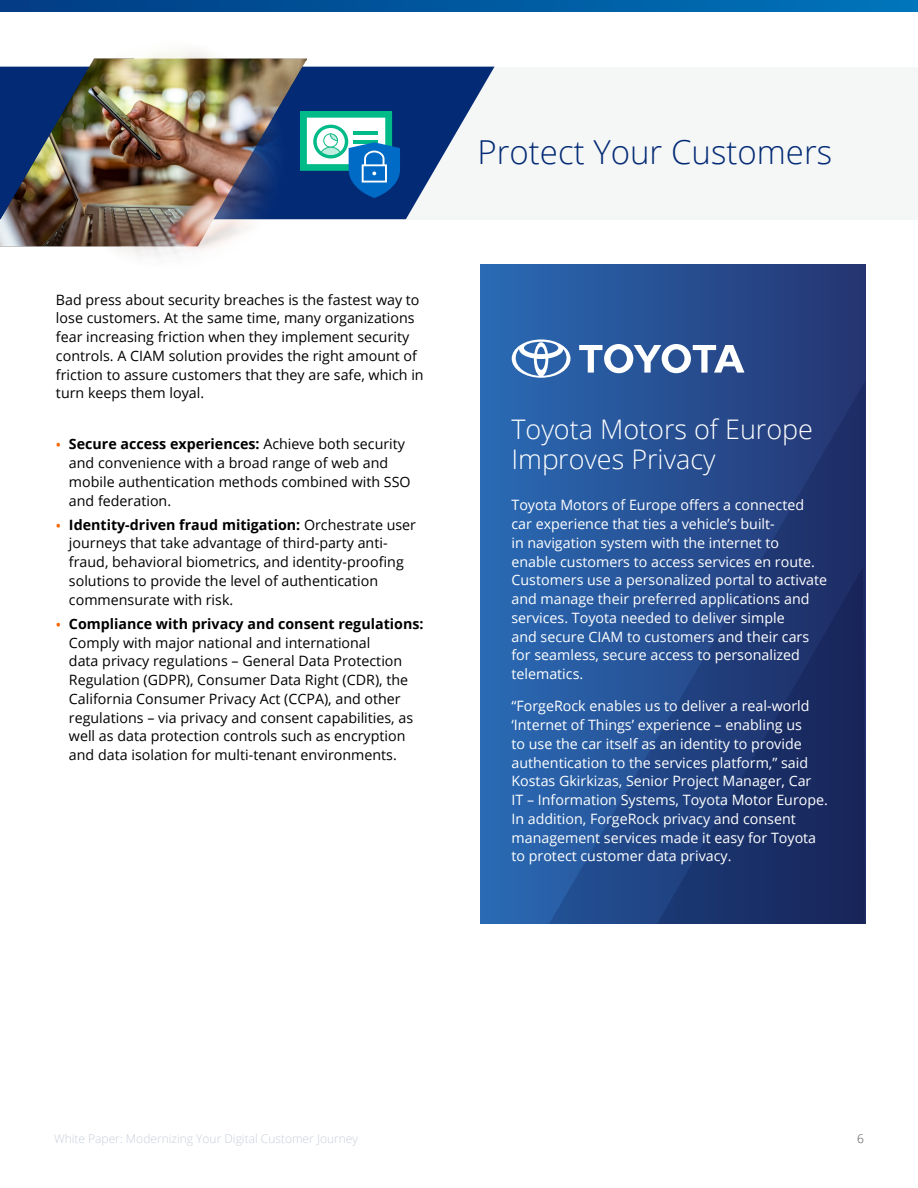
<style>
.page{position:relative;width:918px;height:1188px;background:#fff}
.page>*{position:absolute;margin:0;border:0;box-sizing:border-box;transform-origin:0 0}
.t1{font:300 33px "Open Sans";color:#032b75}
.t2{font:300 27px/30px "Open Sans";color:#fff}
.t3{font:14.25px/18.8px "Open Sans";color:#000}
.t4{font:14.25px/18.8px "Open Sans";color:#fff}
.t5{font:300 12px "Open Sans";color:#c7cfda}
.t6{font:300 12px "Open Sans";color:#505151}
.s1{font-weight:700;font-size:12px;color:#f96700}
.s2{font-weight:700}
</style>
<div class="page">
<svg style="left:0;top:0;width:918px;height:12px;background:#005fa5"></svg>
<div style="left:131px;top:67px;width:787px;height:152px;background:#f5f6f6"></div>
<svg style="left:306px;top:67px;width:189px;height:152px;fill:#032b75"></svg>
<img style="left:0;top:2px;width:306px;height:255px">
<div style="left:480px;top:264px;width:386px;height:660px;background:linear-gradient(to right,#2a6bb5,#253571)"></div>
<svg style="left:512px;top:339px;width:59px;height:39px"></svg>
<svg style="left:579px;top:344px;width:165px;height:29px"></svg>
<svg style="left:549px;top:380px;width:317px;height:544px;background:#264e91"></svg>
<svg style="left:657px;top:567px;width:209px;height:357px;background:#1d356f"></svg>
<svg style="left:300px;top:111px;width:100px;height:87px"></svg>
<p class="t3" style="left:56px;top:290px;width:369px">Bad press about security breaches is the fastest way to lose customers. At the same time, many organizations fear increasing friction when they implement security controls. A CIAM solution provides the right amount of friction to assure customers that they are safe, which in turn keeps them loyal.</p>
<p class="t3" style="left:69px;top:434px;width:343px;text-indent:-13px"><span class="s1">•</span> <span class="s2">Secure access experiences:</span> Achieve both security and convenience with a broad range of web and mobile authentication methods combined with SSO and federation.</p>
<p class="t3" style="left:69px;top:515px;width:349px;text-indent:-13px"><span class="s1">•</span> <span class="s2">Identity-driven fraud mitigation:</span> Orchestrate user journeys that take advantage of third-party anti&shy;fraud, behavioral biometrics, and identity-proofing solutions to provide the level of authentication commensurate with risk.</p>
<p class="t3" style="left:69px;top:614px;width:356px;text-indent:-13px"><span class="s1">•</span> <span class="s2">Compliance with privacy and consent regulations:<br></span>Comply with major national and international<br>data privacy regulations – General Data Protection Regulation (GDPR), Consumer Data Right (CDR), the California Consumer Privacy Act (CCPA), and other regulations – via privacy and consent capabilities, as well as data protection controls such as encryption and data isolation for multi-tenant environments.</p>
<h1 class="t1" style="left:477px;top:129px;width:356px">Protect Your Customers</h1>
<h2 class="t2" style="left:512px;top:414px;width:303px">Toyota Motors of Europe<br>Improves Privacy</h2>
<p class="t4" style="left:512px;top:495px;width:317px">Toyota Motors of Europe offers a connected car experience that ties a vehicle’s built-<br>in navigation system with the internet to enable customers to access services en route.<br>Customers use a personalized portal to activate and manage their preferred applications and services. Toyota needed to deliver simple<br>and secure CIAM to customers and their cars for seamless, secure access to personalized telematics.</p>
<p class="t4" style="left:512px;top:697px;width:318px">“ForgeRock enables us to deliver a real-world ‘Internet of Things’ experience – enabling us<br>to use the car itself as an identity to provide authentication to the services platform,” said Kostas Gkirkizas, Senior Project Manager, Car<br>IT – Information Systems, Toyota Motor Europe.<br>In addition, ForgeRock privacy and consent management services made it easy for Toyota to protect customer data privacy.</p>
<p class="t5" style="left:54px;top:1131px;width:305px">White Paper: Modernizing Your Digital Customer Journey</p>
<p class="t6" style="left:857px;top:1131px;width:8px">6</p>
</div>
